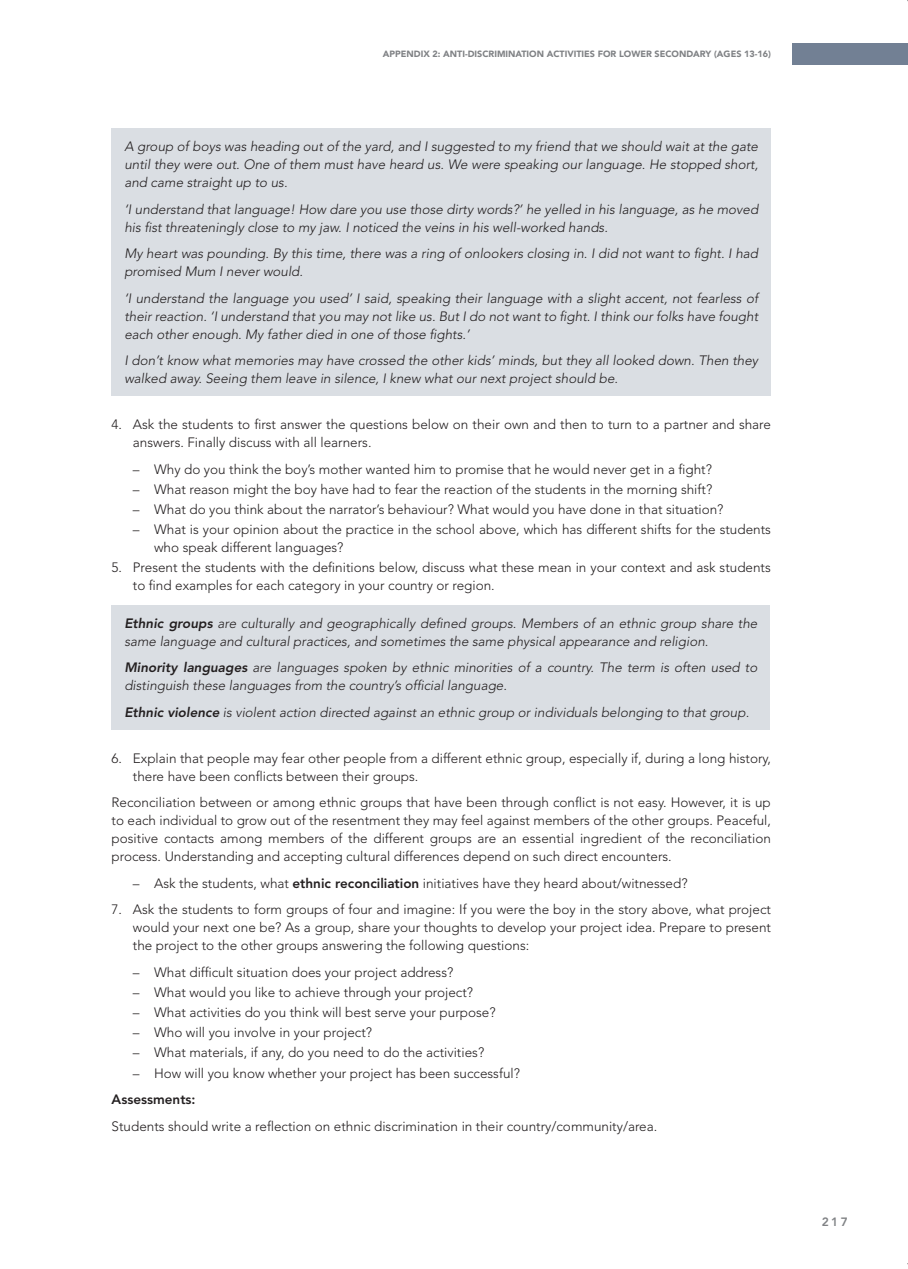
<style>
.page{position:relative;width:908px;height:1269px;background:#fff}
.page>*{position:absolute;margin:0;border:0;box-sizing:border-box;transform-origin:0 0}
.t1{font:300 13.5px/18px "Avenir LT Std";color:#231f20}
.t2{font:italic 300 13.5px/18px "Avenir LT Std";color:#231f20}
.t3{font:800 13.5px "Avenir LT Std";color:#231f20}
.t4{font:800 12px "Avenir LT Std";color:#808285}
.t5{font:900 9px "Avenir LT Std";color:#808285}
.s1{font-weight:800}
</style>
<div class="page">
<div style="left:792px;top:43px;width:116px;height:21px;background:#728094"></div>
<div style="left:112px;top:128px;width:659px;height:268px;background:#dadee3"></div>
<div style="left:112px;top:605px;width:658px;height:124px;background:#dadee3"></div>
<p class="t5" style="left:383px;top:49px;width:389px">APPENDIX 2: ANTI-DISCRIMINATION ACTIVITIES FOR LOWER SECONDARY (AGES 13-16)</p>
<p class="t2" style="left:124px;top:138px;width:635px;text-align:justify">A group of boys was heading out of the yard, and I suggested to my friend that we should wait at the gate until they were out. One of them must have heard us. We were speaking our language. He stopped short, and came straight up to us.</p>
<p class="t2" style="left:124px;top:200px;width:635px">‘I understand that language! How dare you use those dirty words?’ he yelled in his language, as he moved his fist threateningly close to my jaw. I noticed the veins in his well-worked hands.</p>
<p class="t2" style="left:124px;top:245px;width:635px">My heart was pounding. By this time, there was a ring of onlookers closing in. I did not want to fight. I had promised Mum I never would.</p>
<p class="t2" style="left:124px;top:289px;width:635px;text-align:justify">‘I understand the language you used’ I said, speaking their language with a slight accent, not fearless of their reaction. ‘I understand that you may not like us. But I do not want to fight. I think our folks have fought each other enough. My father died in one of those fights.’</p>
<p class="t2" style="left:124px;top:352px;width:635px">I don’t know what memories may have crossed the other kids’ minds, but they all looked down. Then they walked away. Seeing them leave in silence, I knew what our next project should be.</p>
<p class="t1" style="left:133px;top:416px;width:639px;text-indent:-21px">4. Ask the students to first answer the questions below on their own and then to turn to a partner and share answers. Finally discuss with all learners.</p>
<p class="t1" style="left:133px;top:460px;width:580px">– Why do you think the boy’s mother wanted him to promise that he would never get in a fight?</p>
<p class="t1" style="left:133px;top:480px;width:581px">– What reason might the boy have had to fear the reaction of the students in the morning shift?</p>
<p class="t1" style="left:133px;top:500px;width:592px">– What do you think about the narrator’s behaviour? What would you have done in that situation?</p>
<p class="t1" style="left:154px;top:520px;width:618px;text-indent:-21px">– What is your opinion about the practice in the school above, which has different shifts for the students who speak different languages?</p>
<p class="t1" style="left:133px;top:559px;width:639px;text-indent:-21px">5. Present the students with the definitions below, discuss what these mean in your context and ask students to find examples for each category in your country or region.</p>
<p class="t2" style="left:124px;top:614px;width:634px"><span class="s1">Ethnic groups</span> are culturally and geographically defined groups. Members of an ethnic group share the same language and cultural practices, and sometimes the same physical appearance and religion.</p>
<p class="t2" style="left:124px;top:659px;width:634px"><span class="s1">Minority languages</span> are languages spoken by ethnic minorities of a country. The term is often used to distinguish these languages from the country’s official language.</p>
<p class="t2" style="left:124px;top:703px;width:626px"><span class="s1">Ethnic violence</span> is violent action directed against an ethnic group or individuals belonging to that group.</p>
<p class="t1" style="left:133px;top:749px;width:639px;text-indent:-21px">6. Explain that people may fear other people from a different ethnic group, especially if, during a long history, there have been conflicts between their groups.</p>
<p class="t1" style="left:112px;top:794px;width:661px;text-align:justify">Reconciliation between or among ethnic groups that have been through conflict is not easy. However, it is up to each individual to grow out of the resentment they may feel against members of the other groups. Peaceful, positive contacts among members of the different groups are an essential ingredient of the reconciliation process. Understanding and accepting cultural differences depend on such direct encounters.</p>
<p class="t1" style="left:133px;top:874px;width:556px">– Ask the students, what <span class="s1">ethnic reconciliation</span> initiatives have they heard about/witnessed?</p>
<p class="t1" style="left:133px;top:901px;width:639px;text-align:justify;text-indent:-21px">7. Ask the students to form groups of four and imagine: If you were the boy in the story above, what project would your next one be? As a group, share your thoughts to develop your project idea. Prepare to present the project to the other groups answering the following questions:</p>
<p class="t1" style="left:133px;top:963px;width:322px">– What difficult situation does your project address?</p>
<p class="t1" style="left:133px;top:983px;width:342px">– What would you like to achieve through your project?</p>
<p class="t1" style="left:133px;top:1003px;width:364px">– What activities do you think will best serve your purpose?</p>
<p class="t1" style="left:133px;top:1023px;width:241px">– Who will you involve in your project?</p>
<p class="t1" style="left:133px;top:1044px;width:353px">– What materials, if any, do you need to do the activities?</p>
<p class="t1" style="left:133px;top:1064px;width:388px">– How will you know whether your project has been successful?</p>
<p class="t3" style="left:112px;top:1091px;width:85px">Assessments:</p>
<p class="t1" style="left:112px;top:1117px;width:547px">Students should write a reflection on ethnic discrimination in their country/community/area.</p>
<p class="t4" style="left:821px;top:1214px;width:28px">217</p>
</div>
